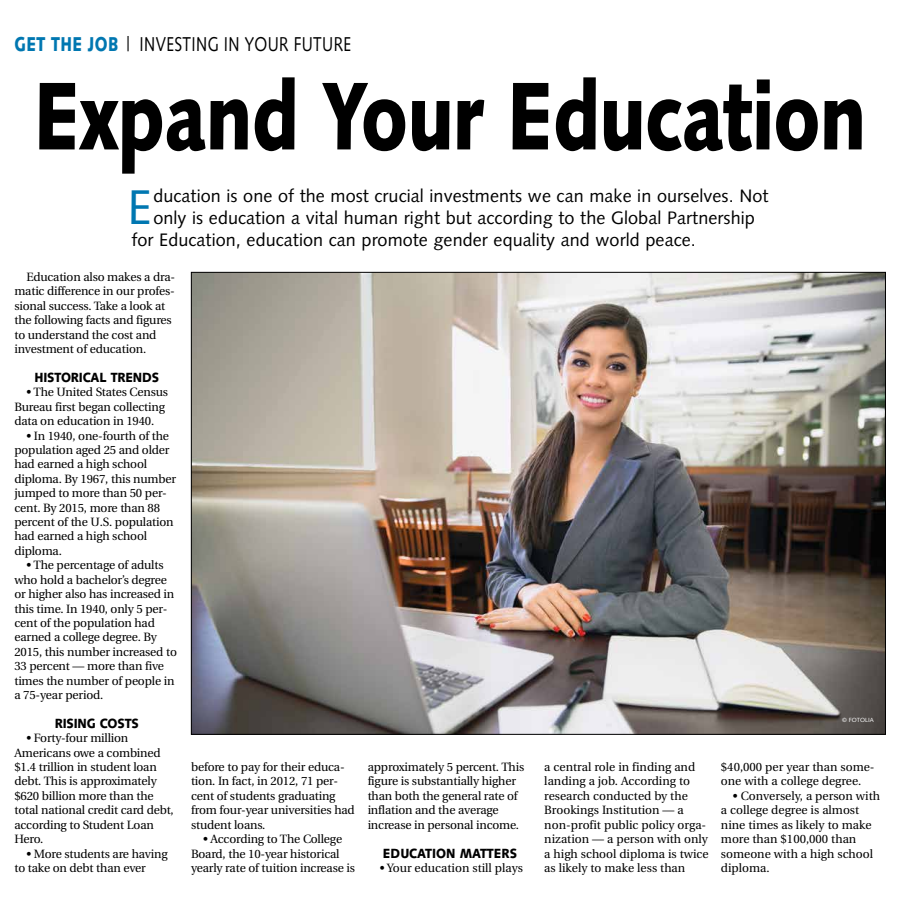
<style>
.page{position:relative;width:900px;height:908px;background:#fff}
.page>*{position:absolute;margin:0;border:0;box-sizing:border-box;transform-origin:0 0}
.t1{font:900 96px "Syntax";letter-spacing:-.015em;color:#000;scale:.77 1}
.t2{font:48.6px "Syntax";color:#0077b1}
.t3{font:20px "Syntax";letter-spacing:.025em;color:#000;scale:.77 1}
.t4{font:18px "Syntax";letter-spacing:.005em;color:#000}
.t5{font:900 13.3px "Syntax";letter-spacing:-.015em;color:#000;scale:.91 1}
.t6{font:12px/14.4px "Utopia";letter-spacing:-.015em;color:#000}
.t7{font:6px "Syntax";color:#fff}
.s1{font-weight:900;color:#0077b1}
</style>
<div class="page">
<img style="left:193px;top:274px;width:691px;height:458px">
<h3 class="t3" style="left:14px;top:32px;width:439px"><span class="s1">GET THE JOB</span> | INVESTING IN YOUR FUTURE</h3>
<h1 class="t1" style="left:34px;top:59px;width:1083px">Expand Your Education</h1>
<h2 class="t2" style="left:127px;top:178px;width:26px">E</h2>
<h3 class="t4" style="left:153px;top:185px;width:617px">ducation is one of the most crucial investments we can make in ourselves. Not</h3>
<h3 class="t4" style="left:153px;top:207px;width:603px">only is education a vital human right but according to the Global Partnership</h3>
<h3 class="t4" style="left:131px;top:229px;width:566px">for Education, education can promote gender equality and world peace.</h3>
<p class="t6" style="left:14px;top:270px;width:162px;text-indent:12px">Education also makes a dra&shy;matic difference in our profes&shy;sional success. Take a look at the following facts and figures to understand the cost and investment of education.</p>
<p class="t5" style="left:34px;top:369px;width:138px">HISTORICAL TRENDS</p>
<p class="t6" style="left:14px;top:385px;width:155px;text-indent:12px">• The United States Census<br>Bureau first began collecting data on education in 1940.</p>
<p class="t6" style="left:14px;top:428px;width:163px;text-indent:12px">• In 1940, one-fourth of the population aged 25 and older had earned a high school diploma. By 1967, this number jumped to more than 50 per&shy;cent. By 2015, more than 88 percent of the U.S. population had earned a high school diploma.</p>
<p class="t6" style="left:14px;top:558px;width:164px;text-indent:12px">• The percentage of adults who hold a bachelor’s degree or higher also has increased in this time. In 1940, only 5 per&shy;cent of the population had earned a college degree. By<br>2015, this number increased to<br>33 percent — more than five times the number of people in a 75-year period.</p>
<p class="t5" style="left:55px;top:715px;width:94px">RISING COSTS</p>
<p class="t6" style="left:14px;top:731px;width:161px;text-indent:12px">• Forty-four million<br>Americans owe a combined $1.4 trillion in student loan debt. This is approximately $620 billion more than the total national credit card debt, according to Student Loan<br>Hero.</p>
<p class="t6" style="left:14px;top:846px;width:155px;text-indent:12px">• More students are having to take on debt than ever</p>
<p class="t6" style="left:191px;top:759px;width:165px">before to pay for their educa&shy;tion. In fact, in 2012, 71 per&shy;cent of students graduating from four-year universities had student loans.</p>
<p class="t6" style="left:191px;top:831px;width:166px;text-indent:12px">• According to The College<br>Board, the 10-year historical yearly rate of tuition increase is</p>
<p class="t6" style="left:368px;top:759px;width:158px">approximately 5 percent. This figure is substantially higher than both the general rate of inflation and the average increase in personal income.</p>
<p class="t5" style="left:383px;top:844px;width:149px">EDUCATION MATTERS</p>
<p class="t6" style="left:380px;top:860px;width:145px">• Your education still plays</p>
<p class="t7" style="left:842px;top:716px;width:33px">© FOTOLIA</p>
<p class="t6" style="left:544px;top:759px;width:166px">a central role in finding and landing a job. According to research conducted by the<br>Brookings Institution — a non-profit public policy orga&shy;nization — a person with only a high school diploma is twice as likely to make less than</p>
<p class="t6" style="left:721px;top:759px;width:155px">$40,000 per year than some&shy;one with a college degree.</p>
<p class="t6" style="left:721px;top:788px;width:161px;text-indent:12px">• Conversely, a person with a college degree is almost nine times as likely to make more than $100,000 than someone with a high school diploma.</p>
</div>
